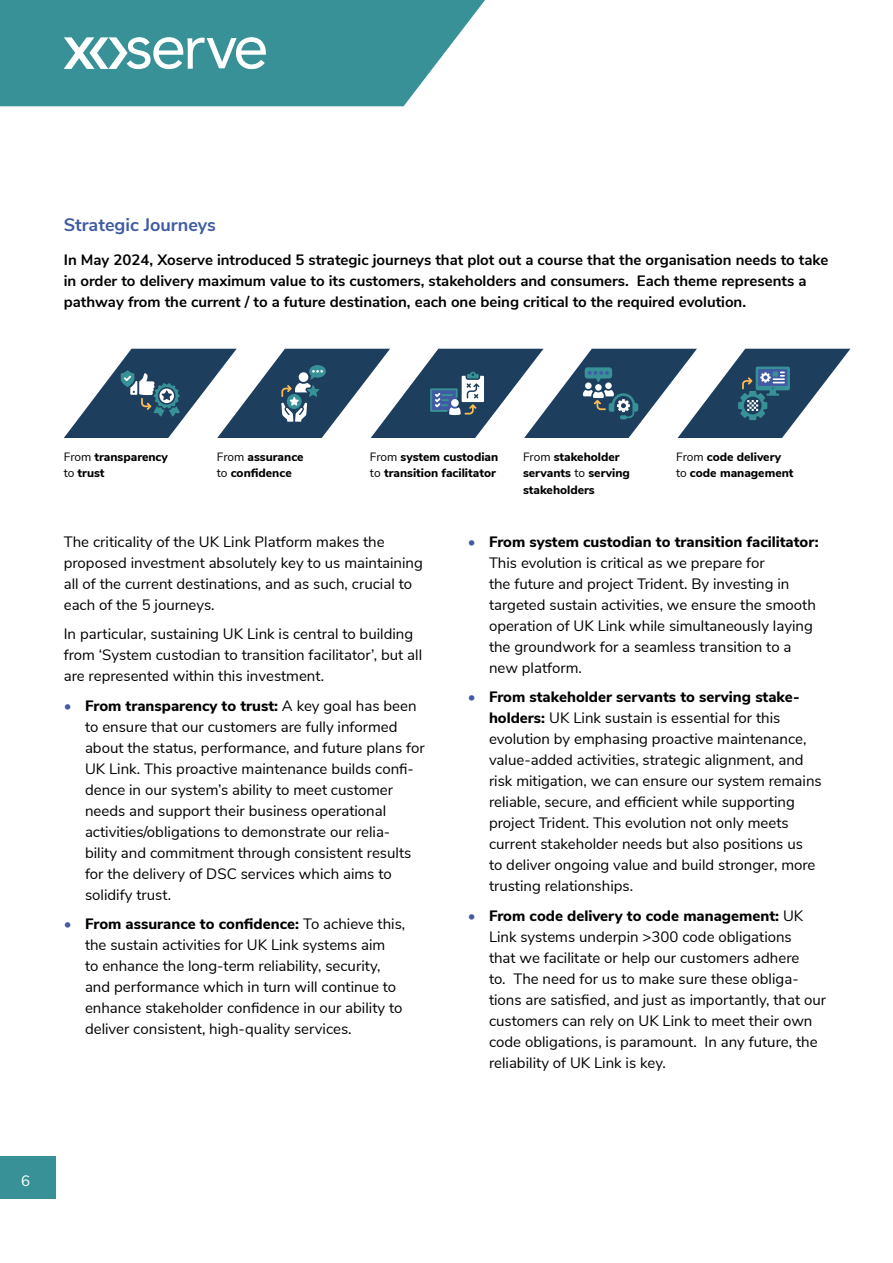
<style>
.page{position:relative;width:893px;height:1263px;background:#fff}
.page>*{position:absolute;margin:0;border:0;box-sizing:border-box;transform-origin:0 0}
.t1{font:700 18px "Nunito Sans";color:#405ba3}
.t2{font:15px/21px "Nunito Sans";color:#000}
.t3{font:700 15px/21px "Nunito Sans";color:#000}
.t4{font:15px "Nunito Sans";color:#fff}
.t5{font:800 12px/16.5px "Nunito Sans";color:#000}
.s1{font-weight:400}
.s2{color:#405ba3}
.s3{font-weight:800}
</style>
<div class="page">
<svg style="left:0;top:0;width:485px;height:106px;background:#499b9f"></svg>
<svg style="left:64px;top:349px;width:786px;height:89px"></svg>
<div style="left:0;top:1157px;width:55px;height:42px;background:#379196"></div>
<svg style="left:64px;top:37px;width:202px;height:32px"></svg>
<p class="t1" style="left:64px;top:211px;width:154px">Strategic Journeys</p>
<p class="t3" style="left:64px;top:248px;width:766px">In May 2024, Xoserve introduced 5 strategic journeys that plot out a course that the organisation needs to take in order to delivery maximum value to its customers, stakeholders and consumers. Each theme represents a pathway from the current / to a future destination, each one being critical to the required evolution.</p>
<p class="t5" style="left:64px;top:448px;width:106px"><span class="s1">From</span> transparency <span class="s1">to</span> trust</p>
<p class="t5" style="left:217px;top:448px;width:88px"><span class="s1">From</span> assurance <span class="s1">to</span> confidence</p>
<p class="t5" style="left:370px;top:448px;width:130px"><span class="s1">From</span> system custodian <span class="s1">to</span> transition facilitator</p>
<p class="t5" style="left:523px;top:448px;width:108px"><span class="s1">From</span> stakeholder servants <span class="s1">to</span> serving stakeholders</p>
<p class="t5" style="left:676px;top:448px;width:119px"><span class="s1">From</span> code delivery <span class="s1">to</span> code management</p>
<p class="t2" style="left:64px;top:530px;width:361px">The criticality of the UK Link Platform makes the proposed investment absolutely key to us maintaining all of the current destinations, and as such, crucial to each of the 5 journeys.</p>
<p class="t2" style="left:64px;top:623px;width:360px">In particular, sustaining UK Link is central to building from ‘System custodian to transition facilitator’, but all are represented within this investment.</p>
<p class="t2" style="left:85px;top:694px;width:341px;text-indent:-21px"><span class="s2">•</span> <span class="s3">From transparency to trust:</span> A key goal has been to ensure that our customers are fully informed about the status, performance, and future plans for UK Link. This proactive maintenance builds confi&shy;dence in our system’s ability to meet customer needs and support their business operational activities/obligations to demonstrate our relia&shy;bility and commitment through consistent results for the delivery of DSC services which aims to solidify trust.</p>
<p class="t2" style="left:85px;top:913px;width:322px;text-indent:-21px"><span class="s2">•</span> <span class="s3">From assurance to confidence:</span> To achieve this, the sustain activities for UK Link systems aim<br>to enhance the long-term reliability, security, and performance which in turn will continue to enhance stakeholder confidence in our ability to deliver consistent, high-quality services.</p>
<p class="t2" style="left:489px;top:530px;width:331px;text-indent:-21px"><span class="s2">•</span> <span class="s3">From system custodian to transition facilitator:<br></span>This evolution is critical as we prepare for<br>the future and project Trident. By investing in targeted sustain activities, we ensure the smooth operation of UK Link while simultaneously laying the groundwork for a seamless transition to a new platform.</p>
<p class="t2" style="left:489px;top:686px;width:334px;text-indent:-21px"><span class="s2">•</span> <span class="s3">From stakeholder servants to serving stake&shy;holders:</span> UK Link sustain is essential for this evolution by emphasing proactive maintenance, value-added activities, strategic alignment, and risk mitigation, we can ensure our system remains reliable, secure, and efficient while supporting project Trident. This evolution not only meets current stakeholder needs but also positions us<br>to deliver ongoing value and build stronger, more trusting relationships.</p>
<p class="t2" style="left:489px;top:904px;width:339px;text-indent:-21px"><span class="s2">•</span> <span class="s3">From code delivery to code management:</span> UK Link systems underpin &gt;300 code obligations<br>that we facilitate or help our customers adhere<br>to. The need for us to make sure these obliga&shy;tions are satisfied, and just as importantly, that our customers can rely on UK Link to meet their own code obligations, is paramount. In any future, the reliability of UK Link is key.</p>
<p class="t4" style="left:21px;top:1169px;width:10px">6</p>
</div>
